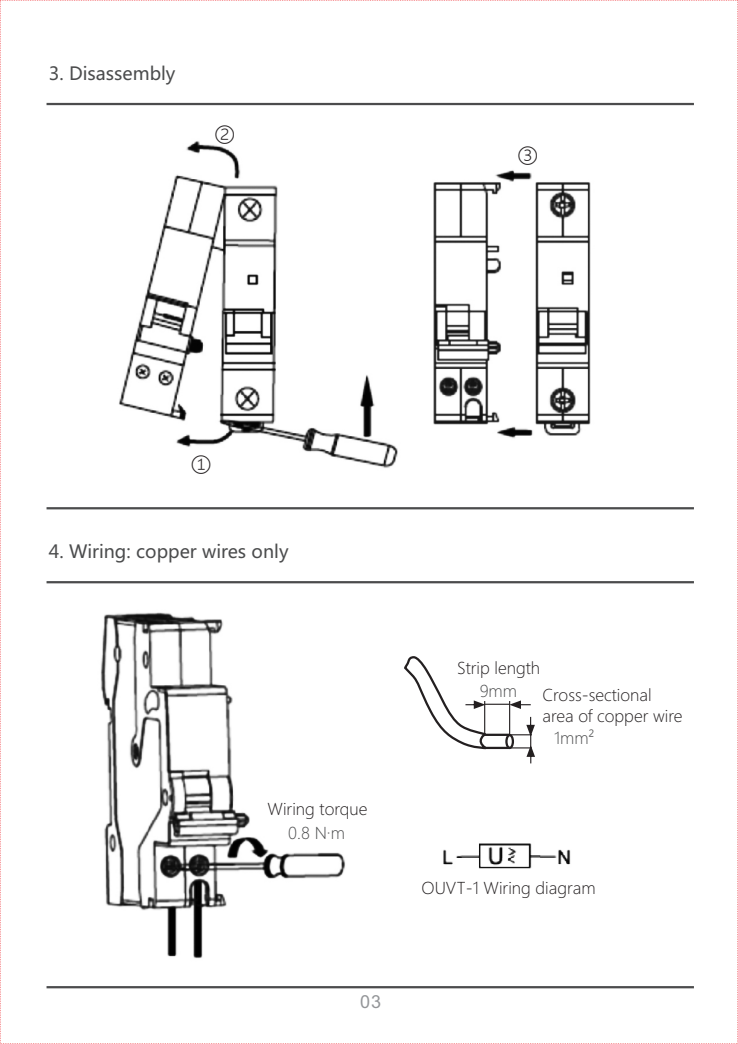
<style>
.page{position:relative;width:738px;height:1044px;background:#fff}
.page>*{position:absolute;margin:0;border:0;box-sizing:border-box;transform-origin:0 0}
.t1{font:300 20px "Microsoft Ya Hei";color:#231f20}
.t2{font:18px "Microsoft Ya Hei";color:#4b4c4d}
.t3{font:18px "Arial";color:#939598}
.t4{font:300 16px/20.4px "Microsoft Ya Hei";color:#231f20}
.t5{font:300 16px "Microsoft Ya Hei";color:#4b4c4d}
</style>
<div class="page">
<hr style="left:46px;top:985px;width:647px;height:3px;background:#4b4c4d">
<hr style="left:46px;top:103px;width:647px;height:2px;background:#4b4c4d">
<hr style="left:46px;top:507px;width:647px;height:2px;background:#4b4c4d">
<hr style="left:46px;top:581px;width:647px;height:2px;background:#4b4c4d">
<img style="left:119px;top:141px;width:472px;height:327px">
<img style="left:100px;top:612px;width:246px;height:347px">
<svg style="left:404px;top:656px;width:130px;height:107px"></svg>
<div style="left:505px;top:733px;width:8px;height:15px;border:2px solid #231f20;border-radius:50%"></div>
<hr style="left:484px;top:733px;width:25px;height:2px;background:#231f20">
<hr style="left:484px;top:746px;width:25px;height:2px;background:#231f20">
<img style="left:443px;top:843px;width:128px;height:26px">
<p class="t2" style="left:49px;top:65px;width:128px">3. Disassembly</p>
<p class="t1" style="left:214px;top:125px;width:21px">②</p>
<p class="t1" style="left:517px;top:146px;width:21px">③</p>
<p class="t1" style="left:191px;top:454px;width:21px">①</p>
<p class="t2" style="left:49px;top:543px;width:241px">4. Wiring: copper wires only</p>
<p class="t4" style="left:267px;top:800px;width:101px">Wiring torque</p>
<p class="t5" style="left:288px;top:825px;width:58px">0.8 N·m</p>
<p class="t3" style="left:360px;top:994px;width:23px">03</p>
<p class="t4" style="left:457px;top:659px;width:84px">Strip length</p>
<p class="t5" style="left:479px;top:684px;width:39px">9mm</p>
<p class="t4" style="left:542px;top:686px;width:141px">Cross-sectional area of copper wire</p>
<p class="t5" style="left:553px;top:730px;width:42px">1mm²</p>
<p class="t4" style="left:421px;top:879px;width:175px">OUVT-1 Wiring diagram</p>
</div>
